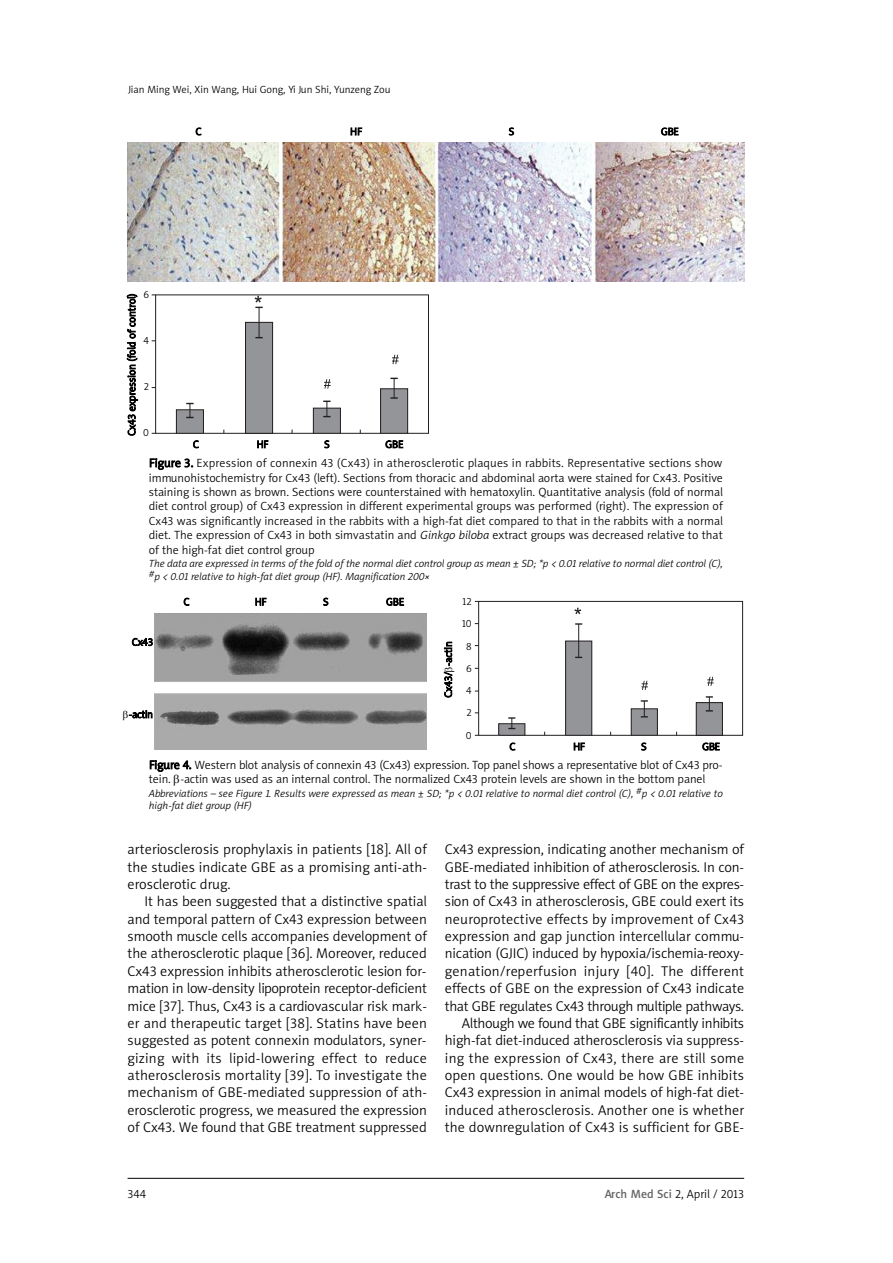
<style>
.page{position:relative;width:893px;height:1263px;background:#fff}
.page>*{position:absolute;margin:0;border:0;box-sizing:border-box;transform-origin:0 0}
.t1{font:14.25px/17.4px "Naomi Sans EFNPS Light";letter-spacing:-.005em;color:#000;text-align:justify}
.t2{font:12px/14.4px "Naomi Sans EFNPS Light";letter-spacing:-.005em;color:#000;text-align:justify}
.t3{font:italic 10.5px/12.6px "Naomi Sans EFNPS Light";letter-spacing:-.005em;color:#000}
.t4{font:10.5px/22.2px "Naomi Sans EFNPS Light";letter-spacing:-.005em;color:#000;text-align:center}
.s1{font-style:italic}
.s2{font-family:"Naomi Sans EFNPS Medium";color:#666}
</style>
<div class="page">
<hr style="left:128px;top:1178px;width:616px;height:1px;background:#000">
<div style="left:155px;top:295px;width:274px;height:139px;border:1px solid #231f20"></div>
<div style="left:246px;top:322px;width:27px;height:111px;background:#939598"></div>
<div style="left:245px;top:322px;width:28px;height:112px;border:1px solid #231f20"></div>
<div style="left:176px;top:410px;width:27px;height:23px;background:#939598"></div>
<div style="left:176px;top:409px;width:28px;height:25px;border:1px solid #231f20"></div>
<div style="left:313px;top:408px;width:27px;height:25px;background:#939598"></div>
<div style="left:313px;top:408px;width:28px;height:26px;border:1px solid #231f20"></div>
<div style="left:381px;top:389px;width:27px;height:44px;background:#939598"></div>
<div style="left:380px;top:388px;width:28px;height:46px;border:1px solid #231f20"></div>
<hr style="left:259px;top:307px;width:1px;height:31px;background:#231f20">
<svg style="left:186px;top:403px;width:8px;height:15px"></svg>
<svg style="left:323px;top:401px;width:8px;height:16px"></svg>
<svg style="left:390px;top:378px;width:8px;height:21px"></svg>
<svg style="left:392px;top:355px;width:7px;height:9px"></svg>
<svg style="left:324px;top:379px;width:7px;height:10px"></svg>
<svg style="left:255px;top:296px;width:8px;height:12px"></svg>
<img style="left:128px;top:142px;width:616px;height:139px">
<div style="left:478px;top:601px;width:265px;height:135px;border:1px solid #231f20"></div>
<div style="left:566px;top:641px;width:26px;height:94px;background:#939598"></div>
<div style="left:565px;top:641px;width:27px;height:95px;border:1px solid #231f20"></div>
<div style="left:499px;top:724px;width:26px;height:11px;background:#939598"></div>
<div style="left:498px;top:723px;width:27px;height:13px;border:1px solid #231f20"></div>
<div style="left:631px;top:709px;width:26px;height:26px;background:#939598"></div>
<div style="left:631px;top:708px;width:27px;height:28px;border:1px solid #231f20"></div>
<div style="left:696px;top:703px;width:26px;height:32px;background:#939598"></div>
<div style="left:696px;top:702px;width:27px;height:34px;border:1px solid #231f20"></div>
<hr style="left:578px;top:624px;width:1px;height:33px;background:#231f20">
<svg style="left:575px;top:623px;width:7px;height:2px"></svg>
<svg style="left:508px;top:717px;width:7px;height:12px"></svg>
<svg style="left:641px;top:700px;width:7px;height:17px"></svg>
<svg style="left:706px;top:696px;width:7px;height:15px"></svg>
<svg style="left:707px;top:677px;width:7px;height:9px"></svg>
<svg style="left:641px;top:681px;width:7px;height:9px"></svg>
<svg style="left:574px;top:608px;width:7px;height:6px"></svg>
<img style="left:155px;top:614px;width:272px;height:135px">
<p class="t4" style="left:128px;top:79px;width:264px">Jian Ming Wei, Xin Wang, Hui Gong, Yi Jun Shi, Yunzeng Zou</p>
<p class="t4" style="left:196px;top:121px;width:7px">C</p>
<p class="t4" style="left:350px;top:121px;width:13px">HF</p>
<p class="t4" style="left:509px;top:121px;width:7px">S</p>
<p class="t4" style="left:661px;top:121px;width:19px">GBE</p>
<p class="t4" style="left:143px;top:285px;width:7px">6</p>
<p class="t4" style="left:143px;top:331px;width:7px">4</p>
<p class="t4" style="left:144px;top:376px;width:7px">2</p>
<p class="t4" style="left:143px;top:422px;width:7px">0</p>
<p class="t4" style="left:121px;top:436px;width:144px;rotate:-90deg">Cx43 expression (fold of control)</p>
<p class="t4" style="left:193px;top:434px;width:7px">C</p>
<p class="t4" style="left:257px;top:434px;width:13px">HF</p>
<p class="t4" style="left:324px;top:434px;width:7px">S</p>
<p class="t4" style="left:385px;top:434px;width:20px">GBE</p>
<p class="t2" style="left:149px;top:457px;width:575px">Figure 3. Expression of connexin 43 (Cx43) in atherosclerotic plaques in rabbits. Representative sections show immunohistochemistry for Cx43 (left). Sections from thoracic and abdominal aorta were stained for Cx43. Positive staining is shown as brown. Sections were counterstained with hematoxylin. Quantitative analysis (fold of normal diet control group) of Cx43 expression in different experimental groups was performed (right). The expression of Cx43 was significantly increased in the rabbits with a high-fat diet compared to that in the rabbits with a normal diet. The expression of Cx43 in both simvastatin and <span class="s1">Ginkgo biloba</span> extract groups was decreased relative to that of the high-fat diet control group</p>
<p class="t3" style="left:149px;top:558px;width:576px">The data are expressed in terms of the fold of the normal diet control group as mean ± SD; *p &lt; 0.01 relative to normal diet control (C), <sup>#</sup>p &lt; 0.01 relative to high-fat diet group (HF). Magnification 200×</p>
<p class="t4" style="left:132px;top:632px;width:23px">Cx43</p>
<p class="t4" style="left:129px;top:704px;width:26px">-actin</p>
<p class="t4" style="left:184px;top:592px;width:7px">C</p>
<p class="t4" style="left:255px;top:592px;width:13px">HF</p>
<p class="t4" style="left:323px;top:592px;width:7px">S</p>
<p class="t4" style="left:386px;top:592px;width:20px">GBE</p>
<p class="t4" style="left:438px;top:698px;width:58px;rotate:-90deg">Cx43/ -actin</p>
<p class="t4" style="left:462px;top:591px;width:12px">12<br>10<br>8<br>6<br>4<br>2<br>0</p>
<p class="t4" style="left:509px;top:736px;width:7px">C</p>
<p class="t4" style="left:573px;top:736px;width:13px">HF</p>
<p class="t4" style="left:641px;top:736px;width:7px">S</p>
<p class="t4" style="left:702px;top:736px;width:19px">GBE</p>
<p class="t2" style="left:149px;top:759px;width:575px">Figure 4. Western blot analysis of connexin 43 (Cx43) expression. Top panel shows a representative blot of Cx43 pro&shy;tein. -actin was used as an internal control. The normalized Cx43 protein levels are shown in the bottom panel</p>
<p class="t3" style="left:149px;top:788px;width:576px">Abbreviations – see Figure 1. Results were expressed as mean ± SD; *p &lt; 0.01 relative to normal diet control (C), <sup>#</sup>p &lt; 0.01 relative to high-fat diet group (HF)</p>
<p class="t1" style="left:128px;top:842px;width:301px">arteriosclerosis prophylaxis in patients [18]. All of the studies indicate GBE as a promising anti-ath&shy;erosclerotic drug.</p>
<p class="t1" style="left:128px;top:894px;width:301px;text-indent:17px">It has been suggested that a distinctive spatial and temporal pattern of Cx43 expression between smooth muscle cells accompanies development of the atherosclerotic plaque [36]. Moreover, reduced Cx43 expression inhibits atherosclerotic lesion for&shy;mation in low-density lipoprotein receptor-deficient mice [37]. Thus, Cx43 is a cardiovascular risk mark&shy;er and therapeutic target [38]. Statins have been suggested as potent connexin modulators, syner&shy;gizing with its lipid-lowering effect to reduce atherosclerosis mortality [39]. To investigate the mechanism of GBE-mediated suppression of ath&shy;erosclerotic progress, we measured the expression of Cx43. We found that GBE treatment suppressed</p>
<p class="t1" style="left:445px;top:842px;width:301px;text-align:right">Cx43 expression, indicating another mechanism of GBE-mediated inhibition of atherosclerosis. In con&shy;trast to the suppressive effect of GBE on the expres&shy;sion of Cx43 in atherosclerosis, GBE could exert its neuroprotective effects by improvement of Cx43 expression and gap junction intercellular commu&shy;nication (GJIC) induced by hypoxia/ischemia-reoxy&shy;genation/reperfusion injury [40]. The different effects of GBE on the expression of Cx43 indicate that GBE regulates Cx43 through multiple pathways.<br>Although we found that GBE significantly inhibits high-fat diet-induced atherosclerosis via suppress&shy;ing the expression of Cx43, there are still some open questions. One would be how GBE inhibits Cx43 expression in animal models of high-fat diet&shy;induced atherosclerosis. Another one is whether the downregulation of Cx43 is sufficient for GBE-</p>
<p class="t2" style="left:128px;top:1187px;width:20px">344</p>
<p class="t2" style="left:605px;top:1187px;width:141px"><span class="s2">Arch Med Sci</span> 2, April / 2013</p>
</div>
